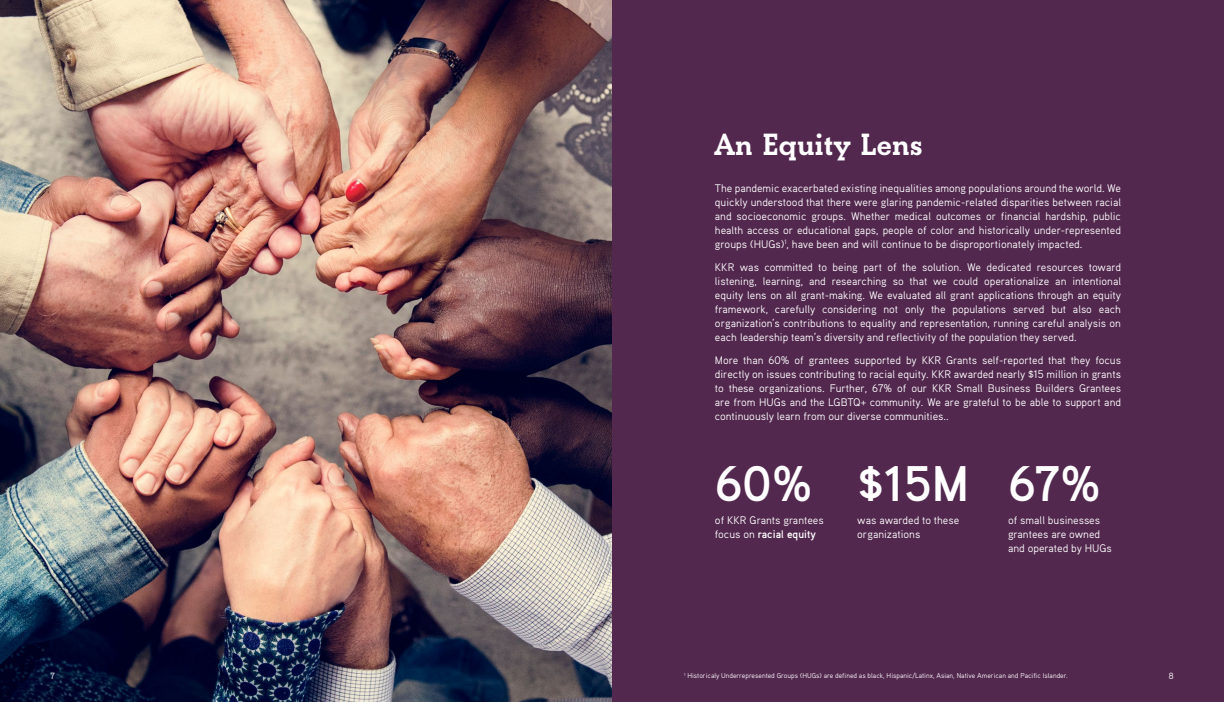
<style>
.page{position:relative;width:1224px;height:702px;background:#fff}
.page>*{position:absolute;margin:0;border:0;box-sizing:border-box;transform-origin:0 0}
.t1{font:700 50px "Aaux Pro OT";letter-spacing:-.005em;color:#fff}
.t2{font:700 32px "Beton";color:#fff}
.t3{font:11px/14px "Aaux Pro OT";color:#fff;text-align:justify}
.t4{font:9px "Aaux Pro OT";color:#fff}
.t5{font:7px "Aaux Pro OT";color:#fff}
.s1{font-weight:700}
</style>
<div class="page">
<div style="left:612px;top:0;width:612px;height:702px;background:#53284f"></div>
<img style="left:0;top:0;width:612px;height:702px">
<h2 class="t2" style="left:715px;top:126px;width:209px">An Equity Lens</h2>
<p class="t3" style="left:715px;top:181px;width:408px">The pandemic exacerbated existing inequalities among populations around the world. We quickly understood that there were glaring pandemic-related disparities between racial and socioeconomic groups. Whether medical outcomes or financial hardship, public health access or educational gaps, people of color and historically under-represented groups (HUGs)<sup>1</sup>, have been and will continue to be disproportionately impacted.</p>
<p class="t3" style="left:715px;top:260px;width:408px">KKR was committed to being part of the solution. We dedicated resources toward listening, learning, and researching so that we could operationalize an intentional equity lens on all grant-making. We evaluated all grant applications through an equity framework, carefully considering not only the populations served but also each organization’s contributions to equality and representation, running careful analysis on each leadership team’s diversity and reflectivity of the population they served.</p>
<p class="t3" style="left:715px;top:353px;width:408px">More than 60% of grantees supported by KKR Grants self-reported that they focus directly on issues contributing to racial equity. KKR awarded nearly $15 million in grants to these organizations. Further, 67% of our KKR Small Business Builders Grantees are from HUGs and the LGBTQ+ community. We are grateful to be able to support and continuously learn from our diverse communities..</p>
<h1 class="t1" style="left:715px;top:452px;width:99px">60%</h1>
<p class="t3" style="left:715px;top:513px;width:110px">of KKR Grants grantees focus on <span class="s1">racial equity</span></p>
<h1 class="t1" style="left:857px;top:452px;width:113px">$15M</h1>
<p class="t3" style="left:857px;top:513px;width:104px">was awarded to these organizations</p>
<h1 class="t1" style="left:1008px;top:452px;width:94px">67%</h1>
<p class="t3" style="left:1008px;top:513px;width:105px;text-align:left">of small businesses grantees are owned and operated by HUGs</p>
<p class="t5" style="left:684px;top:671px;width:385px"><sup>1</sup> Historicaly Underrepresented Groups (HUGs) are defined as black, Hispanic/Latinx, Asian, Native American and Pacific Islander.</p>
<p class="t4" style="left:50px;top:670px;width:6px">7</p>
<p class="t4" style="left:1169px;top:670px;width:6px">8</p>
</div>
